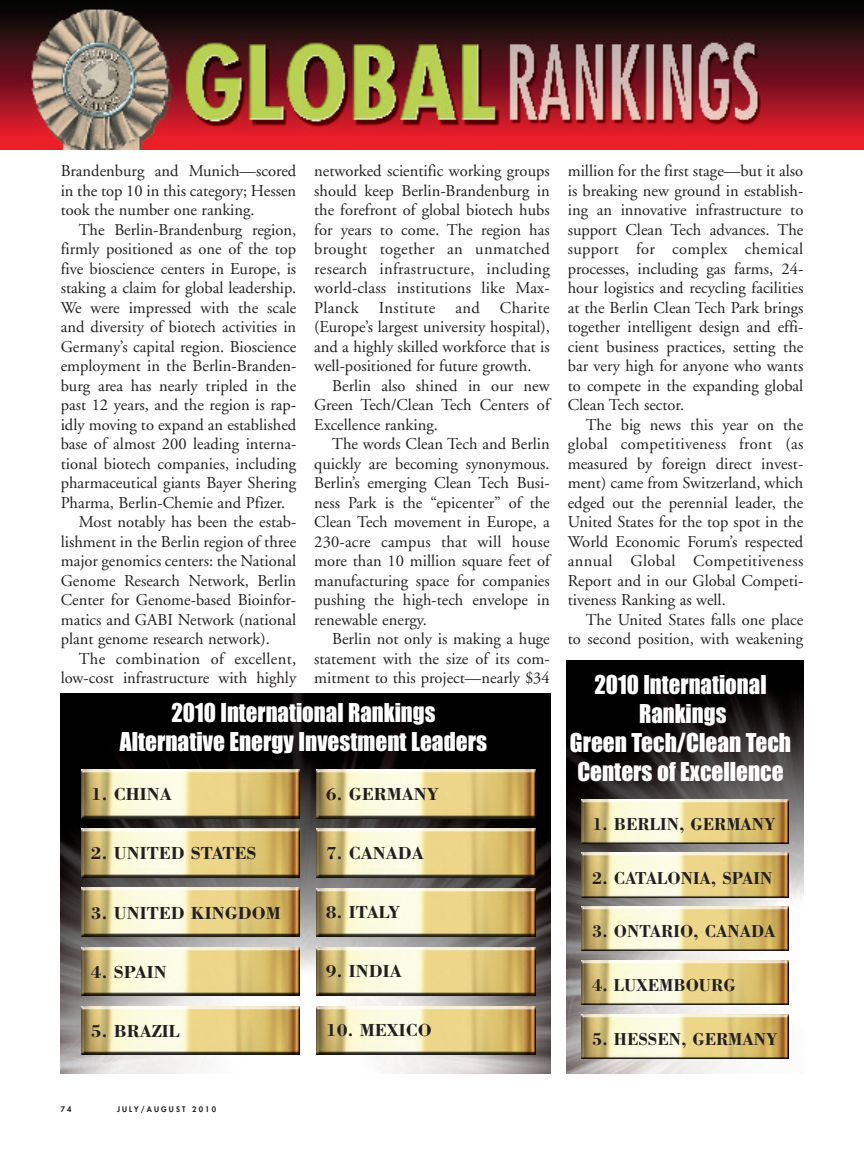
<style>
.page{position:relative;width:864px;height:1161px;background:#fff}
.page>*{position:absolute;margin:0;border:0;box-sizing:border-box;transform-origin:0 0}
.t1{font:24px/28.8px "Impact";color:#fff;text-align:center;scale:.95 1}
.t2{font:700 18px "Bodoni";color:#231f20}
.t3{font:700 17.85px "Bodoni";color:#231f20;scale:.95 1}
.t4{font:16.5px/19.5px "Adobe Garamond";color:#231f20;text-align:justify}
.t5{font:16.5px "Adobe Garamond";letter-spacing:.02em;color:#231f20}
.t6{font:800 7.5px "Futura";letter-spacing:.29em;color:#231f20}
</style>
<div class="page">
<img style="left:0;top:0;width:864px;height:150px">
<img style="left:566px;top:661px;width:237px;height:413px">
<img style="left:582px;top:799px;width:207px;height:44px">
<img style="left:582px;top:853px;width:207px;height:44px">
<img style="left:582px;top:907px;width:207px;height:44px">
<img style="left:582px;top:960px;width:207px;height:45px">
<img style="left:582px;top:1014px;width:207px;height:44px">
<img style="left:61px;top:693px;width:490px;height:381px">
<img style="left:81px;top:770px;width:219px;height:48px">
<img style="left:81px;top:829px;width:219px;height:48px">
<img style="left:81px;top:888px;width:219px;height:49px">
<img style="left:81px;top:947px;width:219px;height:49px">
<img style="left:81px;top:1006px;width:219px;height:49px">
<img style="left:317px;top:770px;width:218px;height:48px">
<img style="left:317px;top:829px;width:218px;height:48px">
<img style="left:317px;top:888px;width:218px;height:49px">
<img style="left:317px;top:947px;width:218px;height:49px">
<img style="left:317px;top:1006px;width:218px;height:49px">
<p class="t4" style="left:61px;top:163px;width:237px">Brandenburg and Munich—scored in the top 10 in this category; Hessen took the number one ranking.</p>
<p class="t4" style="left:79px;top:221px;width:219px">The Berlin-Brandenburg region,</p>
<p class="t4" style="left:61px;top:241px;width:237px">firmly positioned as one of the top</p>
<p class="t4" style="left:61px;top:260px;width:237px">five bioscience centers in Europe, is</p>
<p class="t4" style="left:61px;top:280px;width:237px">staking a claim for global leadership.</p>
<p class="t4" style="left:61px;top:299px;width:237px">We were impressed with the scale</p>
<p class="t4" style="left:61px;top:319px;width:237px">and diversity of biotech activities in</p>
<p class="t4" style="left:61px;top:338px;width:237px">Germany’s capital region. Bioscience</p>
<p class="t4" style="left:61px;top:358px;width:237px">employment in the Berlin-Branden-</p>
<p class="t4" style="left:61px;top:377px;width:237px">burg area has nearly tripled in the</p>
<p class="t4" style="left:61px;top:397px;width:237px">past 12 years, and the region is rap-</p>
<p class="t4" style="left:61px;top:416px;width:237px">idly moving to expand an established</p>
<p class="t4" style="left:61px;top:436px;width:237px">base of almost 200 leading interna-</p>
<p class="t4" style="left:61px;top:455px;width:237px">tional biotech companies, including</p>
<p class="t4" style="left:61px;top:475px;width:237px">pharmaceutical giants Bayer Shering</p>
<p class="t4" style="left:61px;top:494px;width:226px">Pharma, Berlin-Chemie and Pfizer.</p>
<p class="t4" style="left:79px;top:514px;width:219px">Most notably has been the estab-</p>
<p class="t4" style="left:61px;top:533px;width:237px">lishment in the Berlin region of three</p>
<p class="t4" style="left:61px;top:553px;width:237px">major genomics centers: the National</p>
<p class="t4" style="left:61px;top:572px;width:237px">Genome Research Network, Berlin</p>
<p class="t4" style="left:61px;top:592px;width:237px">Center for Genome-based Bioinfor-</p>
<p class="t4" style="left:61px;top:611px;width:237px">matics and GABI Network (national</p>
<p class="t4" style="left:61px;top:631px;width:211px">plant genome research network).</p>
<p class="t5" style="left:79px;top:652px;width:219px">The combination of excellent,</p>
<p class="t4" style="left:61px;top:670px;width:237px">low-cost infrastructure with highly</p>
<p class="t4" style="left:314px;top:163px;width:237px">networked scientific working groups should keep Berlin-Brandenburg in the forefront of global biotech hubs for years to come. The region has brought together an unmatched research infrastructure, including world-class institutions like Max-Planck Institute and Charite (Europe’s largest university hospital), and a highly skilled workforce that is well-positioned for future growth.</p>
<p class="t4" style="left:314px;top:377px;width:237px;text-indent:18px">Berlin also shined in our new Green Tech/Clean Tech Centers of Excellence ranking.</p>
<p class="t4" style="left:314px;top:436px;width:237px;text-indent:18px">The words Clean Tech and Berlin quickly are becoming synonymous.<br>Berlin’s emerging Clean Tech Busi&shy;ness Park is the “epicenter” of the Clean Tech movement in Europe, a 230-acre campus that will house more than 10 million square feet of manufacturing space for companies pushing the high-tech envelope in renewable energy.</p>
<p class="t4" style="left:314px;top:631px;width:237px;text-indent:18px">Berlin not only is making a huge statement with the size of its com&shy;mitment to this project—nearly $34</p>
<h1 class="t1" style="left:120px;top:700px;width:388px">2010 International Rankings<br>Alternative Energy Investment Leaders</h1>
<p class="t2" style="left:91px;top:784px;width:83px">1. CHINA</p>
<p class="t2" style="left:326px;top:783px;width:115px">6. GERMANY</p>
<p class="t2" style="left:91px;top:843px;width:167px">2. UNITED STATES</p>
<p class="t2" style="left:326px;top:842px;width:100px">7. CANADA</p>
<p class="t2" style="left:91px;top:902px;width:192px">3. UNITED KINGDOM</p>
<p class="t2" style="left:326px;top:901px;width:76px">8. ITALY</p>
<p class="t2" style="left:91px;top:961px;width:78px">4. SPAIN</p>
<p class="t2" style="left:326px;top:960px;width:78px">9. INDIA</p>
<p class="t2" style="left:91px;top:1020px;width:91px">5. BRAZIL</p>
<p class="t2" style="left:326px;top:1020px;width:108px">10. MEXICO</p>
<p class="t4" style="left:568px;top:163px;width:237px">million for the first stage—but it also is breaking new ground in establish&shy;ing an innovative infrastructure to support Clean Tech advances. The support for complex chemical processes, including gas farms, 24- hour logistics and recycling facilities at the Berlin Clean Tech Park brings together intelligent design and effi&shy;cient business practices, setting the bar very high for anyone who wants to compete in the expanding global Clean Tech sector.</p>
<p class="t4" style="left:568px;top:416px;width:237px;text-indent:18px">The big news this year on the global competitiveness front (as measured by foreign direct invest&shy;ment) came from Switzerland, which edged out the perennial leader, the United States for the top spot in the World Economic Forum’s respected annual Global Competitiveness Report and in our Global Competi&shy;tiveness Ranking as well.</p>
<p class="t4" style="left:568px;top:611px;width:237px;text-align:right">The United States falls one place<br>to second position, with weakening</p>
<h1 class="t1" style="left:570px;top:671px;width:234px">2010 International<br>Rankings<br>Green Tech/Clean Tech<br>Centers of Excellence</h1>
<p class="t3" style="left:592px;top:813px;width:195px">1. BERLIN, GERMANY</p>
<p class="t3" style="left:592px;top:867px;width:191px">2. CATALONIA, SPAIN</p>
<p class="t3" style="left:592px;top:921px;width:195px">3. ONTARIO, CANADA</p>
<p class="t3" style="left:592px;top:974px;width:153px">4. LUXEMBOURG</p>
<p class="t3" style="left:592px;top:1028px;width:197px">5. HESSEN, GERMANY</p>
<p class="t6" style="left:61px;top:1106px;width:12px">7 4</p>
<p class="t6" style="left:117px;top:1106px;width:101px">JULY/AUGUST 2010</p>
</div>
